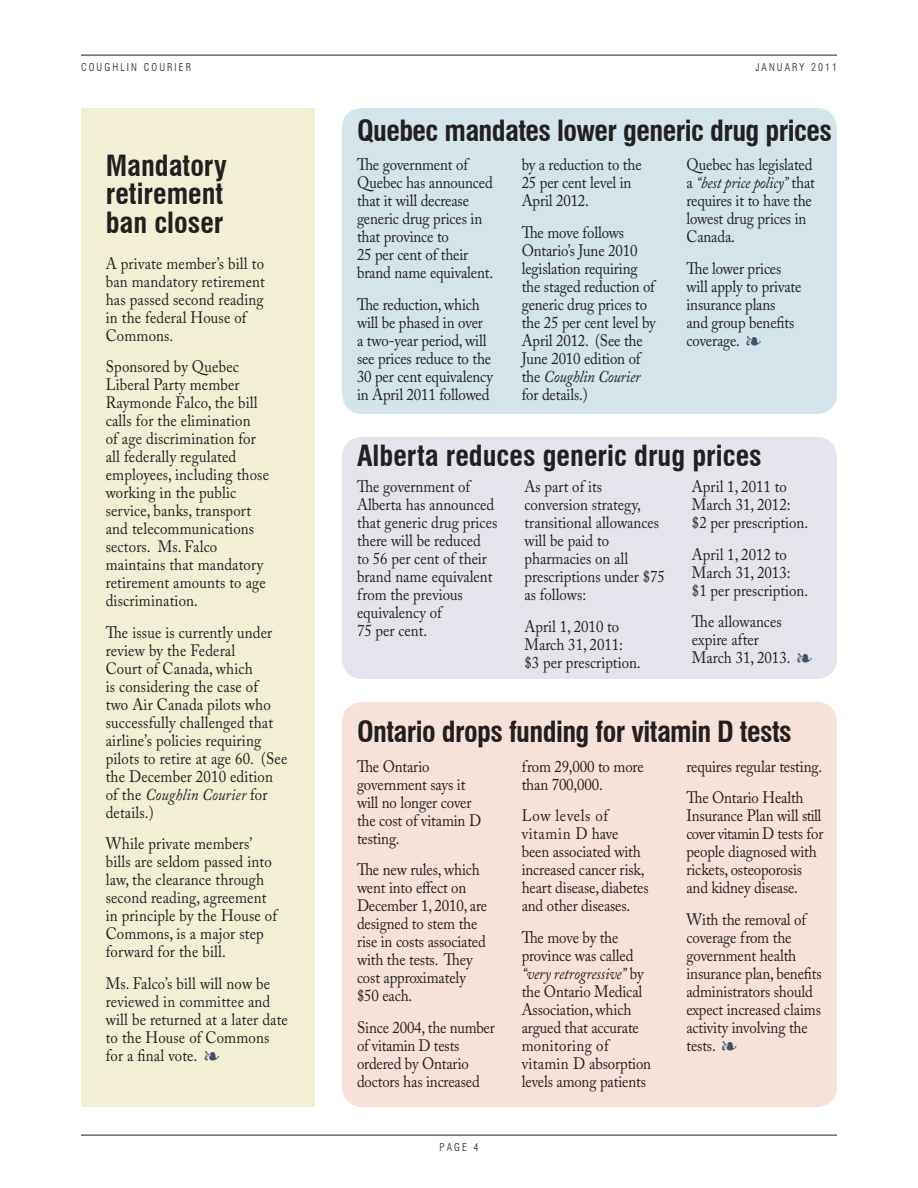
<style>
.page{position:relative;width:918px;height:1188px;background:#fff}
.page>*{position:absolute;margin:0;border:0;box-sizing:border-box;transform-origin:0 0}
.t1{font:700 condensed 28.5px "Swiss 721 BT";letter-spacing:-.02em;color:#231f20}
.t2{font:700 condensed 28.5px/28.5px "Swiss 721 BT";color:#231f20}
.t3{font:16.5px/18px "Adobe Caslon Pro";color:#231f20;scale:.9 1}
.t4{font:300 condensed 10.5px "Swiss 721 BT";letter-spacing:.2em;color:#231f20}
.s1{font-style:italic}
.s2{color:#40516d}
</style>
<div class="page">
<hr style="left:81px;top:1135px;width:756px;height:1px;background:#231f20">
<hr style="left:81px;top:55px;width:756px;height:1px;background:#231f20">
<div style="left:342px;top:108px;width:495px;height:306px;background:#d3e4eb;border-radius:20px"></div>
<div style="left:342px;top:437px;width:495px;height:242px;background:#e5e4ed;border-radius:20px"></div>
<div style="left:81px;top:108px;width:234px;height:999px;background:#f3efd5"></div>
<div style="left:342px;top:702px;width:495px;height:405px;background:#f7e2d9;border-radius:20px"></div>
<p class="t4" style="left:81px;top:61px;width:112px">COUGHLIN COURIER</p>
<p class="t4" style="left:755px;top:61px;width:15px">JANUAR</p>
<p class="t4" style="left:800px;top:61px;width:39px">Y 2011</p>
<h1 class="t2" style="left:106px;top:151px;width:123px">Mandatory retirement ban closer</h1>
<p class="t3" style="left:106px;top:254px;width:178px">A private member’s bill to ban mandatory retirement has passed second reading in the federal House of<br>Commons.</p>
<p class="t3" style="left:106px;top:357px;width:183px">Sponsored by Quebec<br>Liberal Party member<br>Raymonde Falco, the bill calls for the elimination<br>of age discrimination for all federally regulated employees, including those working in the public service, banks, transport and telecommunications sectors. Ms. Falco maintains that mandatory retirement amounts to age discrimination.</p>
<p class="t3" style="left:106px;top:623px;width:203px">The issue is currently under review by the Federal<br>Court of Canada, which<br>is considering the case of<br>two Air Canada pilots who successfully challenged that airline’s policies requiring pilots to retire at age 60. (See the December 2010 edition of the <span class="s1">Coughlin Courier</span> for details.)</p>
<p class="t3" style="left:106px;top:834px;width:192px">While private members’ bills are seldom passed into law, the clearance through second reading, agreement in principle by the House of<br>Commons, is a major step forward for the bill.</p>
<p class="t3" style="left:106px;top:974px;width:204px">Ms. Falco’s bill will now be reviewed in committee and will be returned at a later date to the House of Commons for a final vote. <span class="s2">▪</span></p>
<h1 class="t1" style="left:357px;top:113px;width:477px">Quebec mandates lower generic drug prices</h1>
<p class="t3" style="left:357px;top:156px;width:153px">The government of<br>Quebec has announced that it will decrease generic drug prices in that province to<br>25 per cent of their brand name equivalent.</p>
<p class="t3" style="left:357px;top:295px;width:153px">The reduction, which will be phased in over a two-year period, will see prices reduce to the<br>30 per cent equivalency in April 2011 followed</p>
<p class="t3" style="left:686px;top:156px;width:144px">Quebec has legislated a <span class="s1">“best price policy”</span> that requires it to have the lowest drug prices in<br>Canada.</p>
<p class="t3" style="left:686px;top:259px;width:129px">The lower prices will apply to private insurance plans<br>and group benefits coverage. <span class="s2">▪</span></p>
<p class="t3" style="left:522px;top:156px;width:135px">by a reduction to the<br>25 per cent level in<br>April 2012.</p>
<p class="t3" style="left:522px;top:223px;width:150px">The move follows<br>Ontario’s June 2010 legislation requiring the staged reduction of generic drug prices to the 25 per cent level by<br>April 2012. (See the<br>June 2010 edition of the <span class="s1">Coughlin Courier </span>for details.)</p>
<h1 class="t2" style="left:357px;top:442px;width:406px">Alberta reduces generic drug prices</h1>
<p class="t3" style="left:357px;top:478px;width:157px">The government of<br>Alberta has announced that generic drug prices there will be reduced<br>to 56 per cent of their brand name equivalent from the previous equivalency of<br>75 per cent.</p>
<p class="t3" style="left:524px;top:478px;width:158px">As part of its conversion strategy, transitional allowances will be paid to pharmacies on all prescriptions under $75 as follows:</p>
<p class="t3" style="left:692px;top:478px;width:131px">April 1, 2011 to<br>March 31, 2012: $2 per prescription.</p>
<p class="t3" style="left:692px;top:545px;width:131px">April 1, 2012 to<br>March 31, 2013: $1 per prescription.</p>
<p class="t3" style="left:692px;top:613px;width:135px">The allowances expire after<br>March 31, 2013. <span class="s2">▪</span></p>
<p class="t3" style="left:524px;top:617px;width:131px">April 1, 2010 to<br>March 31, 2011: $3 per prescription.</p>
<h1 class="t1" style="left:357px;top:715px;width:436px">Ontario drops funding for vitamin D tests</h1>
<p class="t3" style="left:357px;top:757px;width:139px">The Ontario government says it will no longer cover the cost of vitamin D testing.</p>
<p class="t3" style="left:357px;top:860px;width:146px">The new rules, which went into effect on<br>December 1, 2010, are designed to stem the rise in costs associated with the tests. They cost approximately $50 each.</p>
<p class="t3" style="left:357px;top:1018px;width:155px">Since 2004, the number of vitamin D tests ordered by Ontario doctors has increased</p>
<p class="t3" style="left:522px;top:757px;width:137px">from 29,000 to more than 700,000.</p>
<p class="t3" style="left:522px;top:806px;width:143px">Low levels of vitamin D have been associated with increased cancer risk, heart disease, diabetes and other diseases.</p>
<p class="t3" style="left:522px;top:928px;width:145px">The move by the province was called <span class="s1">“very retrogressive”</span> by the Ontario Medical<br>Association, which argued that accurate monitoring of vitamin D absorption levels among patients</p>
<p class="t3" style="left:686px;top:750px;width:152px;line-height:31.5px">requires regular testing.<br>The Ontario Health</p>
<p class="t3" style="left:686px;top:806px;width:154px">Insurance Plan will still cover vitamin D tests for people diagnosed with rickets, osteoporosis and kidney disease.</p>
<p class="t3" style="left:686px;top:910px;width:152px">With the removal of coverage from the government health insurance plan, benefits administrators should expect increased claims activity involving the tests. <span class="s2">▪</span></p>
<p class="t4" style="left:440px;top:1141px;width:40px">PAGE 4</p>
</div>
